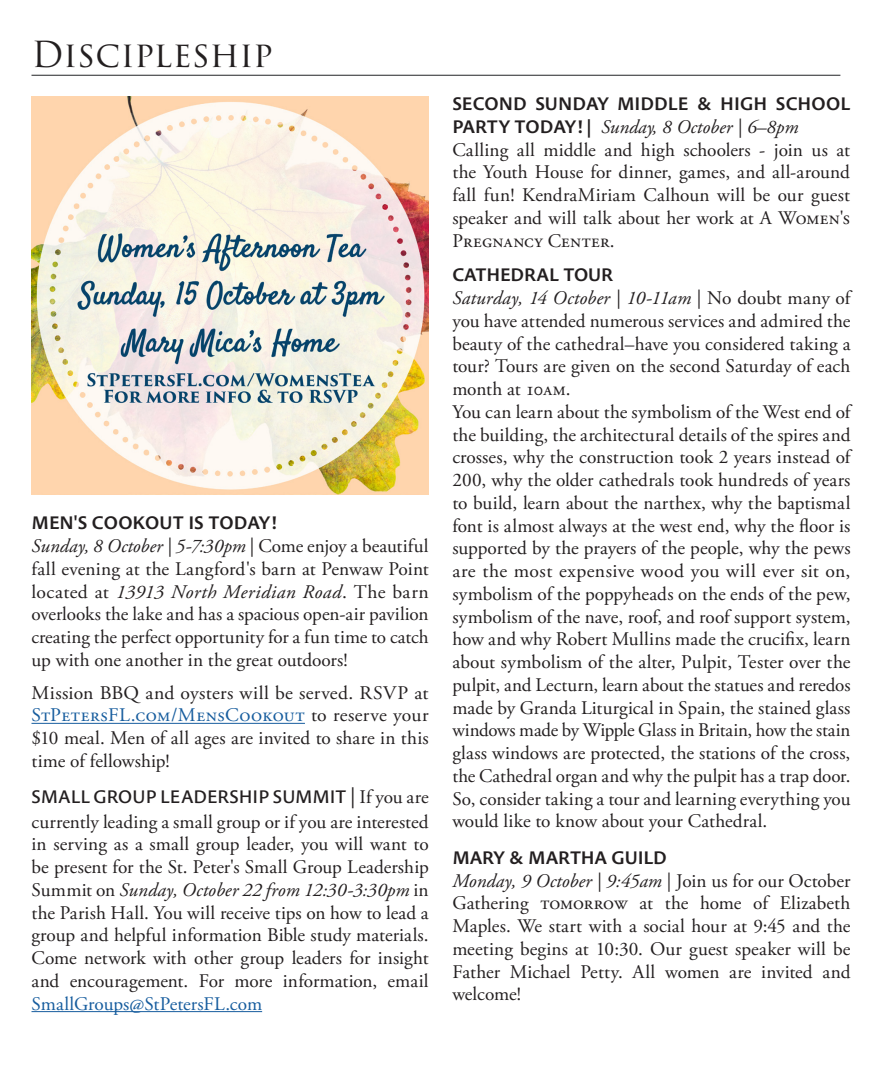
<style>
.page{position:relative;width:882px;height:1071px;background:#fff}
.page>*{position:absolute;margin:0;border:0;box-sizing:border-box;transform-origin:0 0}
.t1{font:35px "Trajan Pro 3";color:#231f20}
.Community_Blurb_text{font:19.25px/22.8px "Adobe Garamond Pro";letter-spacing:.01em;color:#231f20;text-align:justify}
.Blurb_Body{font:19.25px/22.8px "Adobe Garamond Pro";letter-spacing:.02em;color:#231f20;text-align:justify}
.Community_Blurb_Header{font:600 19.25px/22.8px "Pelago";letter-spacing:.005em;color:#231f20}
.s1{font-style:italic}
.s2{color:#175d9e}
.s3{font-family:"Pelago";font-weight:500}
.s4{font-family:"Minion Pro";font-size:21px}
.s5{font-family:"Adobe Garamond Pro";font-weight:400;font-style:italic}
</style>
<div class="page">
<hr style="left:32px;top:75px;width:808px;height:1px;background:#57585a">
<hr style="left:32px;top:723px;width:273px;height:1px;background:#175d9e">
<img style="left:32px;top:96px;width:397px;height:399px">
<hr style="left:32px;top:1011px;width:230px;height:1px;background:#175d9e">
<p class="t1" style="left:32px;top:30px;width:243px">Discipleship</p>
<p class="Community_Blurb_Header" style="left:32px;top:511px;width:247px">MEN'S COOKOUT IS TODAY!</p>
<p class="Blurb_Body" style="left:32px;top:535px;width:399px"><span class="s1">Sunday, 8 October | 5-7:30pm</span> | Come enjoy a beautiful fall evening at the Langford's barn at Penwaw Point located at <span class="s1">13913 North Meridian Road</span>. The barn overlooks the lake and has a spacious open-air pavilion creating the perfect opportunity for a fun time to catch up with one another in the great outdoors!</p>
<p class="Blurb_Body" style="left:32px;top:682px;width:399px">Mission BBQ and oysters will be served. RSVP at <span class="s2">StPetersFL.com/MensCookout</span> to reserve your $10 meal. Men of all ages are invited to share in this time of fellowship!</p>
<p class="Community_Blurb_text" style="left:32px;top:786px;width:399px;line-height:24.5px"><span class="s3">SMALL GROUP LEADERSHIP SUMMIT</span> <span class="s4">|</span> If you are currently leading a small group or if you are interested</p>
<p class="Community_Blurb_text" style="left:32px;top:834px;width:399px">in serving as a small group leader, you will want to be present for the St. Peter's Small Group Leadership Summit on <span class="s1">Sunday, October 22 from 12:30-3:30pm</span> in the Parish Hall. You will receive tips on how to lead a group and helpful information Bible study materials.<br>Come network with other group leaders for insight and encouragement. For more information, email <span class="s2">SmallGroups@StPetersFL.com</span></p>
<p class="Community_Blurb_Header" style="left:452px;top:92px;width:399px">SECOND SUNDAY MIDDLE &amp; HIGH SCHOOL<br>PARTY TODAY!| <span class="s5">Sunday, 8 October | 6–8pm</span></p>
<p class="Community_Blurb_text" style="left:452px;top:139px;width:399px">Calling all middle and high schoolers - join us at the Youth House for dinner, games, and all-around fall fun! KendraMiriam Calhoun will be our guest speaker and will talk about her work at A Women's Pregnancy Center.</p>
<p class="Community_Blurb_Header" style="left:452px;top:263px;width:162px">CATHEDRAL TOUR</p>
<p class="Community_Blurb_text" style="left:452px;top:287px;width:402px"><span class="s1">Saturday, 14 October | 10-11am</span> | No doubt many of you have attended numerous services and admired the beauty of the cathedral–have you considered taking a tour? Tours are given on the second Saturday of each month at 10am.</p>
<p class="Community_Blurb_text" style="left:452px;top:401px;width:402px">You can learn about the symbolism of the West end of the building, the architectural details of the spires and crosses, why the construction took 2 years instead of 200, why the older cathedrals took hundreds of years to build, learn about the narthex, why the baptismal font is almost always at the west end, why the floor is supported by the prayers of the people, why the pews are the most expensive wood you will ever sit on, symbolism of the poppyheads on the ends of the pew, symbolism of the nave, roof, and roof support system, how and why Robert Mullins made the crucifix, learn about symbolism of the alter, Pulpit, Tester over the pulpit, and Lecturn, learn about the statues and reredos made by Granda Liturgical in Spain, the stained glass windows made by Wipple Glass in Britain, how the stain glass windows are protected, the stations of the cross, the Cathedral organ and why the pulpit has a trap door.</p>
<p class="Community_Blurb_text" style="left:452px;top:788px;width:400px">So, consider taking a tour and learning everything you would like to know about your Cathedral.</p>
<p class="Community_Blurb_Header" style="left:452px;top:845px;width:216px">MARY &amp; MARTHA GUILD</p>
<p class="Community_Blurb_text" style="left:452px;top:870px;width:400px"><span class="s1">Monday, 9 October | 9:45am</span> | Join us for our October Gathering tomorrow at the home of Elizabeth Maples. We start with a social hour at 9:45 and the meeting begins at 10:30. Our guest speaker will be Father Michael Petty. All women are invited and welcome!</p>
</div>
